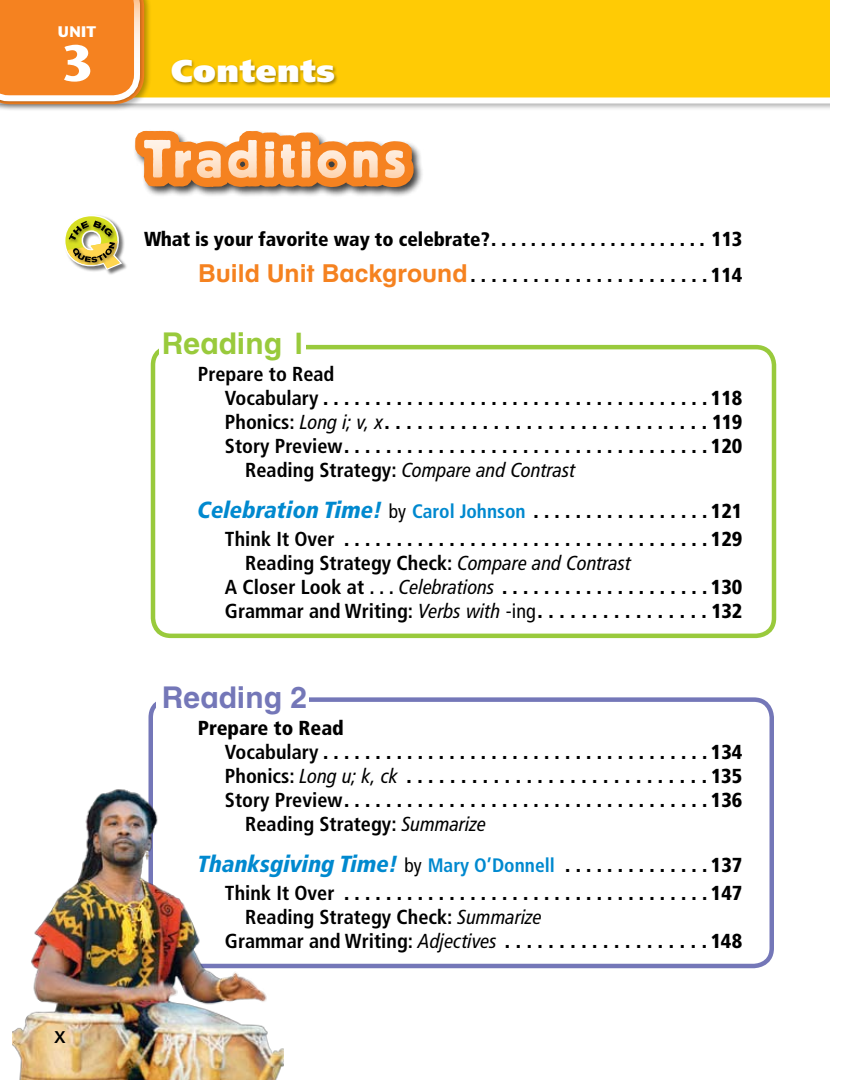
<style>
.page{position:relative;width:864px;height:1080px;background:#fff}
.page>*{position:absolute;margin:0;border:0;box-sizing:border-box;transform-origin:0 0}
.t1{font:53.4px "Block BE";letter-spacing:.09em;color:#fff}
.t2{font:700 51px "Stone Sans Std";color:#fff}
.t3{font:900 31.5px "Frutiger LT Std";letter-spacing:.02em;color:#fff;scale:1.05 1}
.t4{font:700 30px "Helvetica Textbook";color:#99ca3c}
.t5{font:700 30px "Helvetica Textbook";color:#7477b8}
.t6{font:italic 900 condensed 23.25px "Frutiger LT Pro";color:#0089cf}
.t7{font:23.25px "Frutiger LT Std";color:#000}
.t8{font:900 condensed 20.25px/24px "Frutiger LT Std";color:#000;text-align:right}
.t9{font:700 condensed 20.25px/24px "Frutiger LT Std";color:#000}
.t10{font:italic condensed 20.25px "Frutiger LT Pro";letter-spacing:.005em;color:#000}
.t11{font:700 15.3px "Stone Sans Std";color:#fff}
.s1{font-size:19.5px}
.s2{font-family:"Helvetica Textbook";font-weight:700;font-stretch:normal;font-size:24.75px;color:#f58220}
.s3{font-weight:700}
.s4{font-family:"Frutiger LT Pro";font-weight:400;font-style:italic}
.s5{font-family:"Frutiger LT Std";font-weight:700;font-style:normal}
.s6{font-family:"Frutiger LT Pro";font-style:italic;font-size:23.25px;color:#0089cf}
.s7{font-weight:400;font-size:19.5px}
.s8{font-weight:700;font-size:19.5px;color:#0089cf}
.s9{font-weight:900}
.s10{font-weight:400}
.s11{font-family:"Frutiger LT Std";font-weight:400;font-style:normal;font-size:19.5px;color:#000}
.s12{font-family:"Frutiger LT Std";font-weight:700;font-style:normal;font-size:19.5px}
.s13{font-family:"Frutiger LT Std";font-style:normal;font-size:20.25px;color:#000}
</style>
<div class="page">
<div style="left:0;top:0;width:864px;height:111px;background:#000;opacity:.3"></div>
<div style="left:426px;top:0;width:404px;height:104px;background:#ffcb05"></div>
<div style="left:148px;top:697px;width:626px;height:271px;border:4px solid #7477b8;border-radius:18px"></div>
<div style="left:157px;top:680px;width:152px;height:36px;background:#fff"></div>
<div style="left:151px;top:345px;width:625px;height:293px;border:4px solid #99ca3c;border-radius:18px"></div>
<svg style="left:196px;top:633px;width:150px;height:69px"></svg>
<svg style="left:0;top:0;width:426px;height:490px"></svg>
<img style="left:12px;top:776px;width:272px;height:304px">
<div style="left:830px;top:0;width:34px;height:1080px;background:#fff"></div>
<p class="t11" style="left:58px;top:22px;width:40px">UNIT</p>
<h2 class="t2" style="left:61px;top:33px;width:34px">3</h2>
<p class="t7" style="left:54px;top:1022px;width:13px">x</p>
<h3 class="t3" style="left:171px;top:52px;width:158px">Contents</h3>
<h1 class="t1" style="left:144px;top:129px;width:263px">Traditions</h1>
<p class="t8" style="left:144px;top:221px;width:600px;line-height:36px">What <span class="s1">is your favorite way to celebrate?</span> . . . . . . . . . . . . . . . . . . . . . . 113<br><span class="s2">Build Unit Background</span> . . . . . . . . . . . . . . . . . . . . . . 114</p>
<h3 class="t4" style="left:162px;top:325px;width:147px">Reading 1</h3>
<p class="t8" style="left:225px;top:362px;width:519px;text-align:left;text-indent:-27px"><span class="s3">Prepare to Read<br>Vocabulary</span> . . . . . . . . . . . . . . . . . . . . . . . . . . . . . . . . . . . . 118<br><span class="s3">Phonics:</span> <span class="s4">Long i; v, x</span> . . . . . . . . . . . . . . . . . . . . . . . . . . . . . 119<br><span class="s3">Story Preview</span> . . . . . . . . . . . . . . . . . . . . . . . . . . . . . . . . . . 120</p>
<p class="t10" style="left:245px;top:458px;width:332px"><span class="s5">Reading Strategy:</span> Compare and Contrast</p>
<p class="t8" style="left:198px;top:496px;width:546px;line-height:28.5px"><span class="s6">Celebration Time!</span> <span class="s7">by</span> <span class="s8">Carol Johnson</span> . . . . . . . . . . . . . . . . 121<br><span class="s3">Think It Over</span> . . . . . . . . . . . . . . . . . . . . . . . . . . . . . . . . . . 129</p>
<p class="t9" style="left:225px;top:551px;width:519px;text-indent:20px">Reading Strategy Check: <span class="s4">Compare and Contrast<br></span>A Closer Look at . . . <span class="s4">Celebrations</span> <span class="s9">. . . . . . . . . . . . . . . . . . . 130<br></span>Grammar and Writing: <span class="s4">Verbs with</span> <span class="s10">-ing</span> <span class="s9">. . . . . . . . . . . . . . . 132</span></p>
<h3 class="t5" style="left:162px;top:679px;width:147px">Reading 2</h3>
<p class="t8" style="left:198px;top:716px;width:147px">Prepare to Read</p>
<p class="t8" style="left:225px;top:740px;width:519px"><span class="s3">Vocabulary</span> . . . . . . . . . . . . . . . . . . . . . . . . . . . . . . . . . . . . 134</p>
<p class="t8" style="left:225px;top:764px;width:519px"><span class="s3">Phonics:</span> <span class="s4">Long u; k, ck</span> . . . . . . . . . . . . . . . . . . . . . . . . . . . 135</p>
<p class="t8" style="left:225px;top:788px;width:519px"><span class="s3">Story Preview</span> . . . . . . . . . . . . . . . . . . . . . . . . . . . . . . . . . . 136</p>
<p class="t9" style="left:245px;top:812px;width:242px">Reading Strategy: <span class="s4">Summarize</span></p>
<p class="t6" style="left:198px;top:850px;width:546px">Thanksgiving Time! <span class="s11">by</span> <span class="s12">Mary O’Donnell</span> <span class="s13">. . . . . . . . . . . . . 137</span></p>
<p class="t8" style="left:225px;top:881px;width:519px"><span class="s3">Think It Over</span> . . . . . . . . . . . . . . . . . . . . . . . . . . . . . . . . . . 147</p>
<p class="t9" style="left:245px;top:905px;width:298px">Reading Strategy Check: <span class="s4">Summarize</span></p>
<p class="t8" style="left:225px;top:929px;width:519px"><span class="s3">Grammar and Writing:</span> <span class="s4">Adjectives</span> . . . . . . . . . . . . . . . . . . 148</p>
</div>
